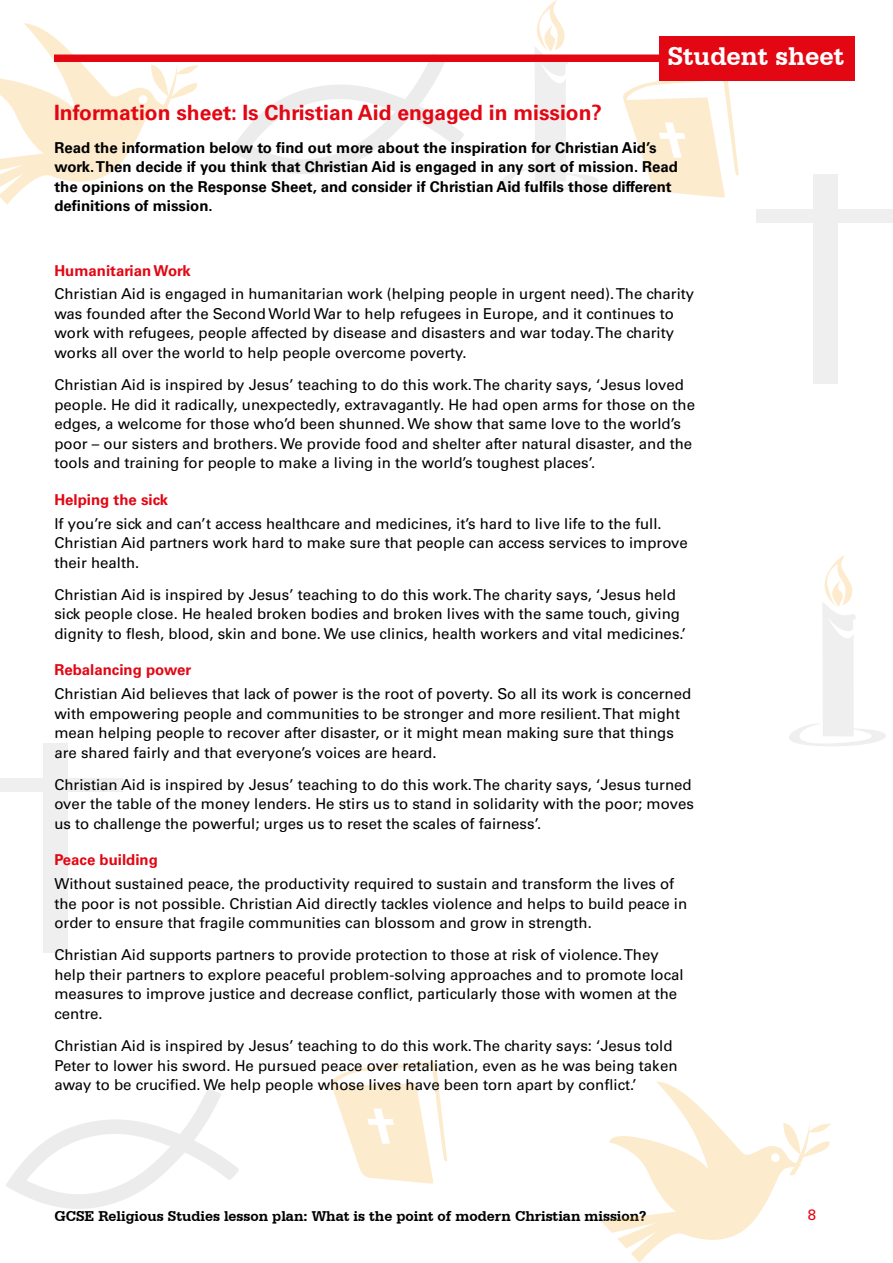
<style>
.page{position:relative;width:893px;height:1263px;background:#fff}
.page>*{position:absolute;margin:0;border:0;box-sizing:border-box;transform-origin:0 0}
.t1{font:700 27px "Serifa BT";color:#fff}
.t2{font:700 21px "Univers CA";color:#e30613}
.t3{font:15px/19.5px "Univers CA";color:#000}
.t4{font:700 15px/19.5px "Univers CA";color:#000}
.t5{font:700 15px "Serifa BT";color:#000}
.t6{font:700 15px "Univers CA";color:#e30613}
.t7{font:15px "Univers CA";color:#e30613}
</style>
<div class="page">
<svg style="left:231px;top:54px;width:233px;height:120px"></svg>
<div style="left:813px;top:174px;width:25px;height:209px;background:#f0efef"></div>
<div style="left:756px;top:210px;width:136px;height:13px;background:#f0efef"></div>
<svg style="left:0;top:23px;width:199px;height:182px"></svg>
<svg style="left:623px;top:81px;width:116px;height:117px"></svg>
<svg style="left:476px;top:0;width:134px;height:191px"></svg>
<svg style="left:6px;top:1089px;width:233px;height:120px"></svg>
<div style="left:43px;top:743px;width:25px;height:209px;background:#f0efef"></div>
<div style="left:0;top:779px;width:122px;height:13px;background:#f0efef"></div>
<svg style="left:601px;top:1081px;width:230px;height:182px"></svg>
<svg style="left:331px;top:1062px;width:116px;height:122px"></svg>
<svg style="left:789px;top:555px;width:97px;height:191px"></svg>
<div style="left:54px;top:55px;width:730px;height:7px;background:#e30613"></div>
<div style="left:659px;top:36px;width:196px;height:45px;background:#e30613"></div>
<h2 class="t2" style="left:54px;top:100px;width:549px">Information sheet: Is Christian Aid engaged in mission?</h2>
<h1 class="t1" style="left:668px;top:39px;width:178px">Student sheet</h1>
<p class="t4" style="left:54px;top:138px;width:625px">Read the information below to find out more about the inspiration for Christian Aid’s work. Then decide if you think that Christian Aid is engaged in any sort of mission. Read the opinions on the Response Sheet, and consider if Christian Aid fulfils those different definitions of mission.</p>
<p class="t6" style="left:54px;top:262px;width:138px">Humanitarian Work</p>
<p class="t3" style="left:54px;top:284px;width:641px">Christian Aid is engaged in humanitarian work (helping people in urgent need). The charity was founded after the Second World War to help refugees in Europe, and it continues to work with refugees, people affected by disease and disasters and war today. The charity works all over the world to help people overcome poverty.</p>
<p class="t3" style="left:54px;top:375px;width:642px">Christian Aid is inspired by Jesus’ teaching to do this work. The charity says, ‘Jesus loved people. He did it radically, unexpectedly, extravagantly. He had open arms for those on the edges, a welcome for those who’d been shunned. We show that same love to the world’s poor – our sisters and brothers. We provide food and shelter after natural disaster, and the tools and training for people to make a living in the world’s toughest places’.</p>
<p class="t6" style="left:54px;top:491px;width:115px">Helping the sick</p>
<p class="t3" style="left:54px;top:513px;width:635px">If you’re sick and can’t access healthcare and medicines, it’s hard to live life to the full.<br>Christian Aid partners work hard to make sure that people can access services to improve their health.</p>
<p class="t3" style="left:54px;top:585px;width:633px">Christian Aid is inspired by Jesus’ teaching to do this work. The charity says, ‘Jesus held sick people close. He healed broken bodies and broken lives with the same touch, giving dignity to flesh, blood, skin and bone. We use clinics, health workers and vital medicines.’</p>
<p class="t6" style="left:54px;top:661px;width:138px">Rebalancing power</p>
<p class="t3" style="left:54px;top:684px;width:638px">Christian Aid believes that lack of power is the root of poverty. So all its work is concerned with empowering people and communities to be stronger and more resilient. That might mean helping people to recover after disaster, or it might mean making sure that things are shared fairly and that everyone’s voices are heard.</p>
<p class="t3" style="left:54px;top:775px;width:641px">Christian Aid is inspired by Jesus’ teaching to do this work. The charity says, ‘Jesus turned over the table of the money lenders. He stirs us to stand in solidarity with the poor; moves us to challenge the powerful; urges us to reset the scales of fairness’.</p>
<p class="t6" style="left:54px;top:851px;width:105px">Peace building</p>
<p class="t3" style="left:54px;top:874px;width:634px">Without sustained peace, the productivity required to sustain and transform the lives of the poor is not possible. Christian Aid directly tackles violence and helps to build peace in order to ensure that fragile communities can blossom and grow in strength.</p>
<p class="t3" style="left:54px;top:945px;width:631px">Christian Aid supports partners to provide protection to those at risk of violence. They help their partners to explore peaceful problem-solving approaches and to promote local measures to improve justice and decrease conflict, particularly those with women at the centre.</p>
<p class="t3" style="left:54px;top:1036px;width:625px">Christian Aid is inspired by Jesus’ teaching to do this work. The charity says: ‘Jesus told<br>Peter to lower his sword. He pursued peace over retaliation, even as he was being taken away to be crucified. We help people whose lives have been torn apart by conflict.’</p>
<p class="t5" style="left:54px;top:1207px;width:594px">GCSE Religious Studies lesson plan: What is the point of modern Christian mission?</p>
<p class="t7" style="left:808px;top:1206px;width:10px">8</p>
</div>
